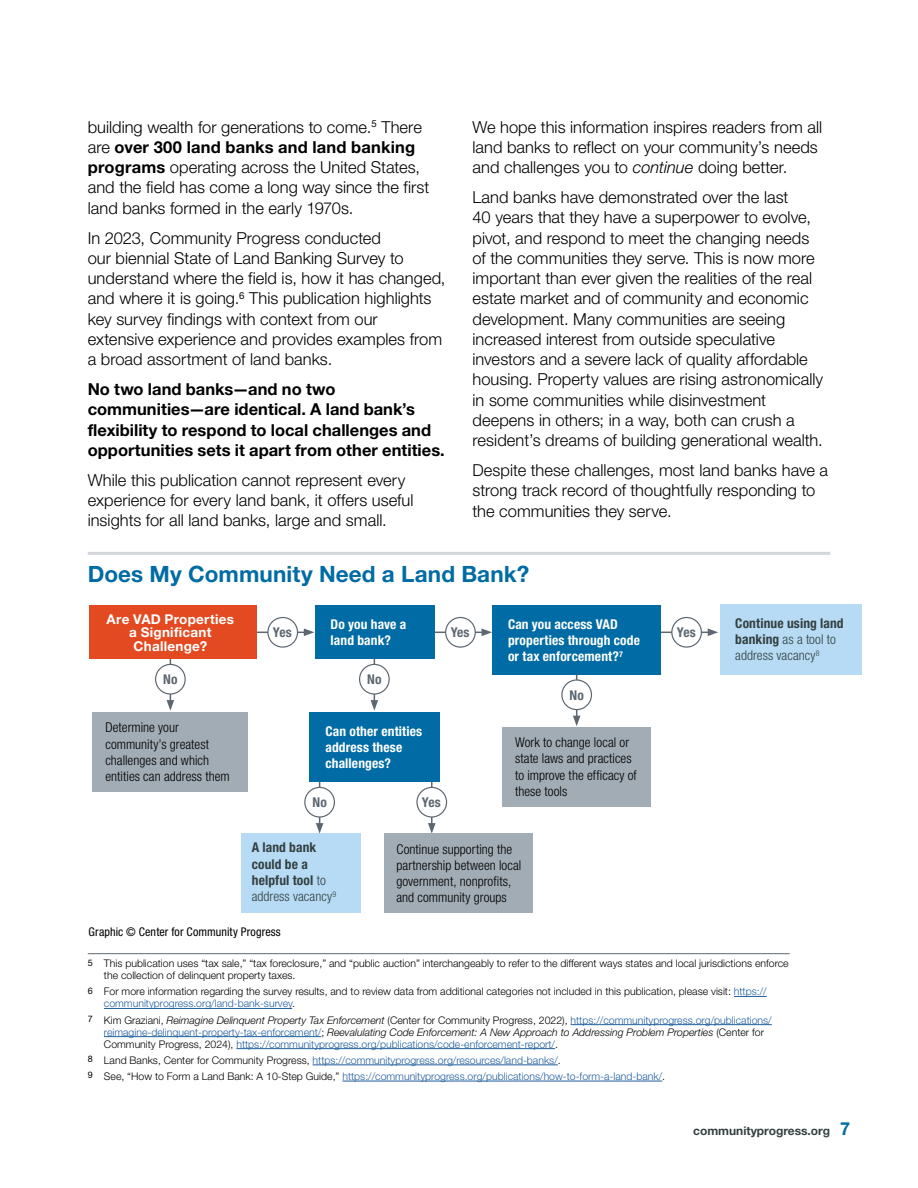
<style>
.page{position:relative;width:918px;height:1188px;background:#fff}
.page>*{position:absolute;margin:0;border:0;box-sizing:border-box;transform-origin:0 0}
.t1{font:700 22.5px "Helvetica Neue LT Std";letter-spacing:.005em;color:#006ba4}
.t2{font:300 16.5px/20.2px "Helvetica Neue LT Std";color:#000}
.t3{font:700 16.5px/20.2px "Helvetica Neue LT Std";color:#000}
.t4{font:300 condensed 13.5px/16.2px "Helvetica Neue LT Std";letter-spacing:.005em;color:#000}
.t5{font:700 condensed 13.5px/16.2px "Helvetica Neue LT Std";letter-spacing:.01em;color:#fff}
.t6{font:700 condensed 13.5px/16.2px "Helvetica Neue LT Std";letter-spacing:.01em;color:#334041}
.t7{font:700 13.5px/13.5px "Helvetica Neue LT Std";letter-spacing:.02em;color:#fff;text-align:center}
.t8{font:700 condensed 13.5px "Helvetica Neue LT Std";letter-spacing:.01em;color:#5d6771}
.t9{font:condensed 12px "Helvetica Neue LT Std";letter-spacing:.01em;color:#000}
.t10{font:700 12px "Helvetica Neue LT Std";color:#334041}
.t11{font:300 10.5px/12px "Helvetica Neue LT Std";color:#215e9e}
.t12{font:300 10.5px/12px "Helvetica Neue LT Std";color:#000}
.s1{font-weight:700}
.s2{font-style:italic}
.s3{font-weight:300}
.s4{font-weight:400;font-size:9px}
.s5{color:#215e9e}
.s6{font-weight:400;font-size:9px;color:#000}
.s7{color:#000}
.s8{font-style:italic;color:#000}
.s9{font-size:18px;color:#006ba4}
</style>
<div class="page">
<hr style="left:431px;top:776px;width:2px;height:49px;background:#5d6771">
<svg style="left:428px;top:823px;width:8px;height:11px"></svg>
<div style="left:89px;top:605px;width:168px;height:54px;background:#e34a21"></div>
<div style="left:93px;top:712px;width:155px;height:80px;background:#a2acb4"></div>
<div style="left:384px;top:834px;width:148px;height:79px;background:#a2acb4"></div>
<div style="left:502px;top:727px;width:149px;height:79px;background:#a2acb4"></div>
<div style="left:720px;top:604px;width:141px;height:71px;background:#b7dbf4"></div>
<div style="left:241px;top:834px;width:120px;height:79px;background:#b7dbf4"></div>
<div style="left:315px;top:605px;width:120px;height:54px;background:#006ba4"></div>
<div style="left:310px;top:712px;width:130px;height:70px;background:#006ba4"></div>
<div style="left:492px;top:605px;width:169px;height:70px;background:#006ba4"></div>
<hr style="left:88px;top:953px;width:702px;height:1px;background:#5d6771">
<hr style="left:734px;top:996px;width:33px;height:1px;background:#215e9e">
<hr style="left:104px;top:1008px;width:188px;height:1px;background:#215e9e">
<hr style="left:571px;top:1024px;width:201px;height:1px;background:#215e9e">
<hr style="left:104px;top:1036px;width:217px;height:1px;background:#215e9e">
<hr style="left:236px;top:1048px;width:319px;height:1px;background:#215e9e">
<hr style="left:313px;top:1065px;width:245px;height:1px;background:#215e9e">
<hr style="left:342px;top:1081px;width:320px;height:1px;background:#215e9e">
<hr style="left:88px;top:552px;width:742px;height:3px;background:#d3d7db">
<hr style="left:170px;top:659px;width:1px;height:43px;background:#5d6771">
<svg style="left:167px;top:700px;width:7px;height:11px"></svg>
<hr style="left:374px;top:659px;width:1px;height:43px;background:#5d6771">
<svg style="left:371px;top:700px;width:7px;height:11px"></svg>
<hr style="left:576px;top:675px;width:1px;height:43px;background:#5d6771">
<svg style="left:573px;top:716px;width:8px;height:10px"></svg>
<hr style="left:319px;top:782px;width:1px;height:43px;background:#5d6771">
<svg style="left:316px;top:823px;width:7px;height:11px"></svg>
<hr style="left:257px;top:632px;width:49px;height:1px;background:#5d6771">
<svg style="left:304px;top:628px;width:10px;height:8px"></svg>
<hr style="left:435px;top:632px;width:49px;height:1px;background:#5d6771">
<svg style="left:482px;top:628px;width:10px;height:8px"></svg>
<hr style="left:661px;top:632px;width:49px;height:1px;background:#5d6771">
<svg style="left:708px;top:628px;width:10px;height:8px"></svg>
<div style="left:156px;top:664px;width:29px;height:30px;background:#fff;border-radius:50%"></div>
<div style="left:155px;top:664px;width:31px;height:31px;border:1px solid #5d6771;border-radius:50%"></div>
<div style="left:360px;top:664px;width:29px;height:30px;background:#fff;border-radius:50%"></div>
<div style="left:359px;top:664px;width:31px;height:31px;border:1px solid #5d6771;border-radius:50%"></div>
<div style="left:562px;top:680px;width:29px;height:30px;background:#fff;border-radius:50%"></div>
<div style="left:561px;top:679px;width:31px;height:31px;border:1px solid #5d6771;border-radius:50%"></div>
<div style="left:305px;top:787px;width:29px;height:30px;background:#fff;border-radius:50%"></div>
<div style="left:304px;top:787px;width:31px;height:31px;border:1px solid #5d6771;border-radius:50%"></div>
<div style="left:268px;top:618px;width:30px;height:29px;background:#fff;border-radius:50%"></div>
<div style="left:267px;top:617px;width:31px;height:31px;border:1px solid #5d6771;border-radius:50%"></div>
<div style="left:446px;top:618px;width:29px;height:29px;background:#fff;border-radius:50%"></div>
<div style="left:445px;top:617px;width:31px;height:31px;border:1px solid #5d6771;border-radius:50%"></div>
<div style="left:417px;top:787px;width:30px;height:30px;background:#fff;border-radius:50%"></div>
<div style="left:416px;top:787px;width:31px;height:31px;border:1px solid #5d6771;border-radius:50%"></div>
<div style="left:672px;top:618px;width:29px;height:29px;background:#fff;border-radius:50%"></div>
<div style="left:671px;top:617px;width:31px;height:31px;border:1px solid #5d6771;border-radius:50%"></div>
<p class="t2" style="left:88px;top:116px;width:343px">building wealth for generations to come.<sup>5</sup> There are <span class="s1">over 300 land banks and land banking programs</span> operating across the United States, and the field has come a long way since the first land banks formed in the early 1970s.</p>
<p class="t2" style="left:88px;top:227px;width:359px">In 2023, Community Progress conducted<br>our biennial State of Land Banking Survey to understand where the field is, how it has changed, and where it is going.<sup>6</sup> This publication highlights key survey findings with context from our extensive experience and provides examples from a broad assortment of land banks.</p>
<p class="t3" style="left:88px;top:379px;width:359px">No two land banks—and no two communities—are identical. A land bank’s flexibility to respond to local challenges and opportunities sets it apart from other entities.</p>
<p class="t2" style="left:88px;top:470px;width:327px">While this publication cannot represent every experience for every land bank, it offers useful insights for all land banks, large and small.</p>
<p class="t2" style="left:472px;top:116px;width:351px">We hope this information inspires readers from all land banks to reflect on your community’s needs and challenges you to <span class="s2">continue</span> doing better.</p>
<p class="t2" style="left:472px;top:187px;width:352px">Land banks have demonstrated over the last<br>40 years that they have a superpower to evolve, pivot, and respond to meet the changing needs of the communities they serve. This is now more important than ever given the realities of the real estate market and of community and economic development. Many communities are seeing increased interest from outside speculative investors and a severe lack of quality affordable housing. Property values are rising astronomically in some communities while disinvestment deepens in others; in a way, both can crush a resident’s dreams of building generational wealth.</p>
<p class="t2" style="left:472px;top:460px;width:357px">Despite these challenges, most land banks have a strong track record of thoughtfully responding to the communities they serve.</p>
<h1 class="t1" style="left:88px;top:560px;width:465px">Does My Community Need a Land Bank?<sup>789</sup></h1>
<p class="t7" style="left:107px;top:612px;width:129px">Are VAD Properties a Significant<br>Challenge?</p>
<p class="t8" style="left:163px;top:671px;width:16px">No</p>
<p class="t8" style="left:367px;top:671px;width:16px">No</p>
<p class="t5" style="left:331px;top:616px;width:77px">Do you have a land bank?</p>
<p class="t8" style="left:273px;top:624px;width:20px">Yes</p>
<p class="t8" style="left:451px;top:624px;width:20px">Yes</p>
<p class="t4" style="left:105px;top:719px;width:126px">Determine your community’s greatest challenges and which entities can address them</p>
<p class="t5" style="left:325px;top:723px;width:98px">Can other entities address these challenges?</p>
<p class="t8" style="left:312px;top:794px;width:16px">No</p>
<p class="t8" style="left:422px;top:794px;width:20px">Yes</p>
<p class="t5" style="left:508px;top:616px;width:133px">Can you access VAD properties through code or tax enforcement?<sup>7</sup></p>
<p class="t8" style="left:569px;top:687px;width:16px">No</p>
<p class="t4" style="left:515px;top:734px;width:123px">Work to change local or state laws and practices to improve the efficacy of these tools</p>
<p class="t6" style="left:252px;top:839px;width:86px">A land bank could be a helpful tool <span class="s3">to address vacancy</span><sup>9</sup></p>
<p class="t9" style="left:89px;top:925px;width:194px">Graphic © Center for Community Progress</p>
<p class="t4" style="left:396px;top:841px;width:126px">Continue supporting the partnership between local government, nonprofits, and community groups</p>
<p class="t8" style="left:677px;top:624px;width:20px">Yes</p>
<p class="t6" style="left:735px;top:615px;width:110px">Continue using land banking <span class="s3">as a tool to address vacancy</span><sup>8</sup></p>
<p class="t12" style="left:104px;top:957px;width:686px;text-indent:-16px"><span class="s4">5</span> This publication uses “tax sale,” “tax foreclosure,” and “public auction” interchangeably to refer to the different ways states and local jurisdictions enforce the collection of delinquent property taxes.</p>
<p class="t12" style="left:104px;top:985px;width:664px;text-indent:-16px"><span class="s4">6</span> For more information regarding the survey results, and to review data from additional categories not included in this publication, please visit: <span class="s5">https:// communityprogress.org/land-bank-survey</span>.</p>
<p class="t11" style="left:104px;top:1014px;width:669px;text-indent:-16px"><span class="s6">7</span> <span class="s7">Kim Graziani,</span> <span class="s8">Reimagine Delinquent Property Tax Enforcement</span> <span class="s7">(Center for Community Progress, 2022),</span> https://communityprogress.org/publications/ reimagine-delinquent-property-tax-enforcement/<span class="s7">;</span> <span class="s8">Reevalulating Code Enforcement: A New Approach to Addressing Problem Properties</span> <span class="s7">(Center for<br>Community Progress, 2024),</span> https://communityprogress.org/publications/code-enforcement-report/<span class="s7">.</span></p>
<p class="t11" style="left:88px;top:1052px;width:579px;line-height:16.2px"><span class="s6">8</span> <span class="s7">Land Banks, Center for Community Progress,</span> https://communityprogress.org/resources/land-banks/<span class="s7">.<br></span><span class="s6">9</span> <span class="s7">See, “How to Form a Land Bank: A 10-Step Guide,”</span> https://communityprogress.org/publications/how-to-form-a-land-bank/<span class="s7">.</span></p>
<p class="t10" style="left:693px;top:1123px;width:158px">communityprogress.org <span class="s9">7</span></p>
</div>
